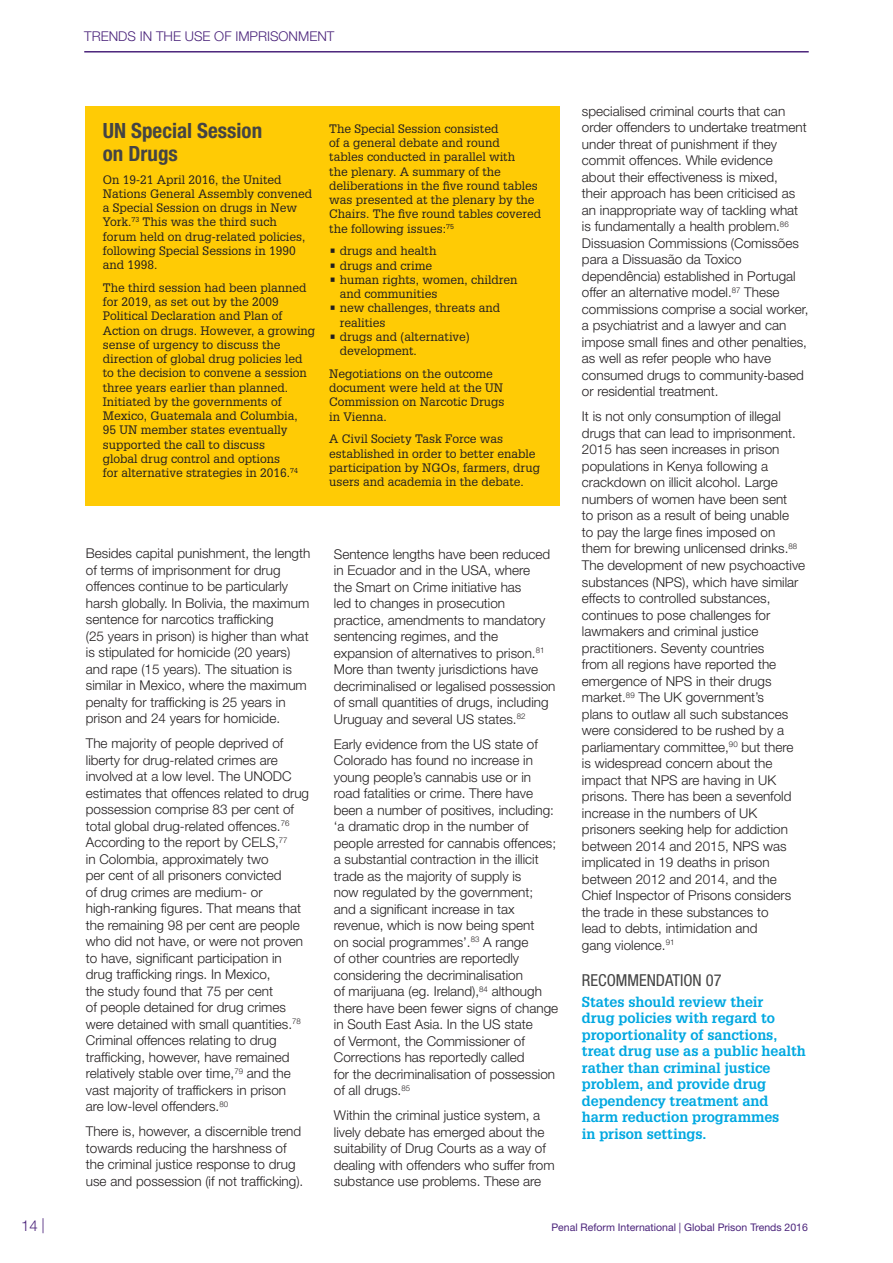
<style>
.page{position:relative;width:893px;height:1263px;background:#fff}
.page>*{position:absolute;margin:0;border:0;box-sizing:border-box;transform-origin:0 0}
.t1{font:700 condensed 21px/22.5px "Helvetica Neue LT Std";color:#444}
.t2{font:condensed 16.5px "Helvetica Neue LT Std";color:#444}
.t3{font:300 15px "Helvetica Neue LT Std";color:#4b247b}
.t4{font:700 14.25px/16.5px "Glypha";letter-spacing:-.005em;color:#00a8e1}
.t5{font:300 13.5px/16.5px "Helvetica Neue LT Std";color:#231f20}
.t6{font:300 13.5px "Helvetica Neue LT Std";color:#4b247b}
.t7{font:12px/14.2px "Glypha";color:#231f20}
.t8{font:10.5px "Helvetica Neue LT Std";color:#4b247b}
.s1{font-family:"Glypha";font-weight:400;font-size:12.75px}
</style>
<div class="page">
<hr style="left:84px;top:51px;width:725px;height:2px;background:#4b247b">
<div style="left:86px;top:106px;width:474px;height:400px;background:#ffcb05"></div>
<p class="t6" style="left:84px;top:28px;width:252px">TRENDS IN THE USE OF IMPRISONMENT</p>
<h1 class="t1" style="left:103px;top:119px;width:161px">UN Special Session on Drugs</h1>
<p class="t7" style="left:103px;top:172px;width:211px">On 19-21 April 2016, the United<br>Nations General Assembly convened a Special Session on drugs in New<br>York.<sup>73</sup> This was the third such forum held on drug-related policies, following Special Sessions in 1990 and 1998.</p>
<p class="t7" style="left:103px;top:280px;width:214px">The third session had been planned for 2019, as set out by the 2009<br>Political Declaration and Plan of Action on drugs. However, a growing sense of urgency to discuss the direction of global drug policies led to the decision to convene a session three years earlier than planned.<br>Initiated by the governments of Mexico, Guatemala and Columbia,<br>95 UN member states eventually supported the call to discuss<br>global drug control and options<br>for alternative strategies in 2016.<sup>74</sup></p>
<p class="t7" style="left:329px;top:121px;width:213px">The Special Session consisted<br>of a general debate and round<br>tables conducted in parallel with<br>the plenary. A summary of the deliberations in the five round tables was presented at the plenary by the<br>Chairs. The five round tables covered the following issues:<sup>75</sup></p>
<p class="t7" style="left:329px;top:244px;width:109px">• drugs and health</p>
<p class="t7" style="left:329px;top:258px;width:104px">• drugs and crime</p>
<p class="t7" style="left:340px;top:272px;width:179px;text-indent:-11px">• human rights, women, children and communities</p>
<p class="t7" style="left:340px;top:301px;width:162px;text-indent:-11px">• new challenges, threats and realities</p>
<p class="t7" style="left:340px;top:329px;width:132px;text-indent:-11px">• drugs and (alternative) development.</p>
<p class="t7" style="left:329px;top:366px;width:177px">Negotiations on the outcome document were held at the UN<br>Commission on Narcotic Drugs in Vienna.</p>
<p class="t7" style="left:329px;top:432px;width:212px">A Civil Society Task Force was established in order to better enable participation by NGOs, farmers, drug users and academia in the debate.</p>
<p class="t5" style="left:86px;top:545px;width:226px">Besides capital punishment, the length of terms of imprisonment for drug offences continue to be particularly harsh globally. In Bolivia, the maximum sentence for narcotics trafficking<br>(25 years in prison) is higher than what is stipulated for homicide (20 years) and rape (15 years). The situation is similar in Mexico, where the maximum penalty for trafficking is 25 years in prison and 24 years for homicide.</p>
<p class="t5" style="left:86px;top:735px;width:225px">The majority of people deprived of liberty for drug-related crimes are involved at a low level. The UNODC estimates that offences related to drug possession comprise 83 per cent of total global drug-related offences.<sup>76<br></sup>According to the report by CELS,<sup>77<br></sup>in Colombia, approximately two<br>per cent of all prisoners convicted<br>of drug crimes are medium- or high<span class="s1">‑</span>ranking figures. That means that the remaining 98 per cent are people who did not have, or were not proven to have, significant participation in drug trafficking rings. In Mexico,<br>the study found that 75 per cent<br>of people detained for drug crimes were detained with small quantities.<sup>78<br></sup>Criminal offences relating to drug trafficking, however, have remained relatively stable over time,<sup>79</sup> and the vast majority of traffickers in prison<br>are low-level offenders.<sup>80</sup></p>
<p class="t5" style="left:86px;top:1123px;width:219px">There is, however, a discernible trend towards reducing the harshness of the criminal justice response to drug use and possession (if not trafficking).</p>
<p class="t5" style="left:334px;top:545px;width:223px">Sentence lengths have been reduced in Ecuador and in the USA, where<br>the Smart on Crime initiative has<br>led to changes in prosecution practice, amendments to mandatory sentencing regimes, and the expansion of alternatives to prison.<sup>81<br></sup>More than twenty jurisdictions have decriminalised or legalised possession of small quantities of drugs, including Uruguay and several US states.<sup>82</sup></p>
<p class="t5" style="left:334px;top:735px;width:226px">Early evidence from the US state of Colorado has found no increase in young people’s cannabis use or in road fatalities or crime. There have been a number of positives, including: ‘a dramatic drop in the number of people arrested for cannabis offences; a substantial contraction in the illicit trade as the majority of supply is<br>now regulated by the government; and a significant increase in tax revenue, which is now being spent<br>on social programmes’.<sup>83</sup> A range<br>of other countries are reportedly considering the decriminalisation<br>of marijuana (eg. Ireland),<sup>84</sup> although there have been fewer signs of change in South East Asia. In the US state<br>of Vermont, the Commissioner of Corrections has reportedly called<br>for the decriminalisation of possession of all drugs.<sup>85</sup></p>
<p class="t5" style="left:334px;top:1107px;width:222px">Within the criminal justice system, a lively debate has emerged about the suitability of Drug Courts as a way of dealing with offenders who suffer from substance use problems. These are</p>
<p class="t5" style="left:582px;top:103px;width:228px">specialised criminal courts that can order offenders to undertake treatment under threat of punishment if they commit offences. While evidence about their effectiveness is mixed,<br>their approach has been criticised as an inappropriate way of tackling what is fundamentally a health problem.<sup>86<br></sup>Dissuasion Commissions (Comissões para a Dissuasão da Toxico dependência) established in Portugal offer an alternative model.<sup>87</sup> These commissions comprise a social worker, a psychiatrist and a lawyer and can impose small fines and other penalties, as well as refer people who have consumed drugs to community<span class="s1">‑</span>based or residential treatment.</p>
<p class="t5" style="left:582px;top:408px;width:225px">It is not only consumption of illegal drugs that can lead to imprisonment.<br>2015 has seen increases in prison populations in Kenya following a crackdown on illicit alcohol. Large numbers of women have been sent<br>to prison as a result of being unable<br>to pay the large fines imposed on them for brewing unlicensed drinks.<sup>88<br></sup>The development of new psychoactive substances (NPS), which have similar effects to controlled substances, continues to pose challenges for lawmakers and criminal justice practitioners. Seventy countries<br>from all regions have reported the emergence of NPS in their drugs market.<sup>89</sup> The UK government’s<br>plans to outlaw all such substances were considered to be rushed by a parliamentary committee,<sup>90</sup> but there is widespread concern about the impact that NPS are having in UK prisons. There has been a sevenfold increase in the numbers of UK prisoners seeking help for addiction between 2014 and 2015, NPS was implicated in 19 deaths in prison between 2012 and 2014, and the Chief Inspector of Prisons considers the trade in these substances to<br>lead to debts, intimidation and<br>gang violence.<sup>91</sup></p>
<p class="t2" style="left:582px;top:971px;width:141px">RECOMMENDATION 07</p>
<p class="t4" style="left:582px;top:993px;width:225px">States should review their<br>drug policies with regard to proportionality of sanctions, treat drug use as a public health rather than criminal justice problem, and provide drug dependency treatment and harm reduction programmes<br>in prison settings.</p>
<p class="t3" style="left:21px;top:1216px;width:25px">14 |</p>
<p class="t8" style="left:551px;top:1221px;width:258px">Penal Reform International | Global Prison Trends 2016</p>
</div>
